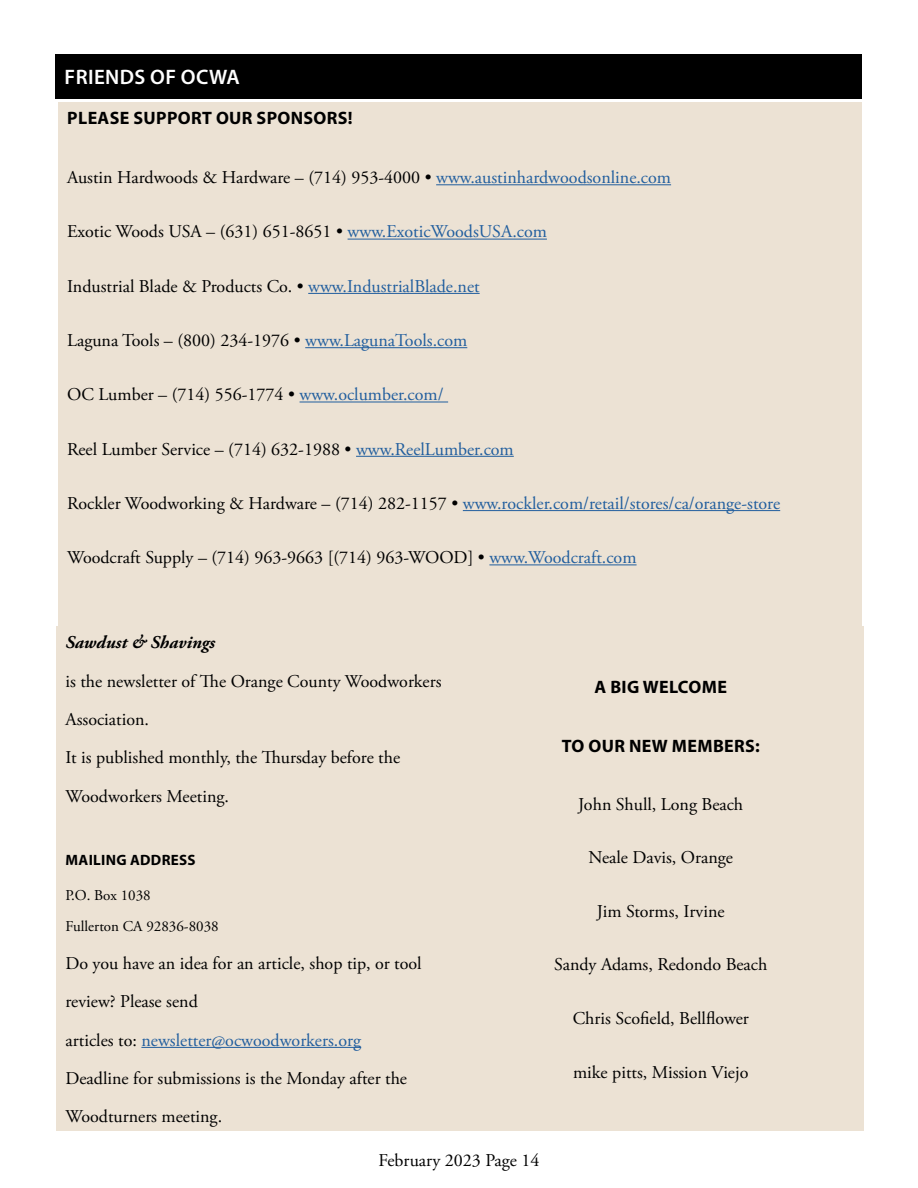
<style>
.page{position:relative;width:918px;height:1188px;background:#fff}
.page>*{position:absolute;margin:0;border:0;box-sizing:border-box;transform-origin:0 0}
.t1{font:600 21px "Myriad Pro";letter-spacing:.02em;color:#fff}
.t2{font:18px/38.2px "Adobe Garamond Pro";color:#000}
.t3{font:18px "Adobe Garamond Pro";color:#215e9e}
.t4{font:700 18px "Myriad Pro";letter-spacing:.02em;color:#000}
.t5{font:italic 700 18px "Adobe Garamond Pro";color:#000}
.t6{font:15px/30.8px "Adobe Garamond Pro";color:#000}
.t7{font:700 15px "Myriad Pro";letter-spacing:.02em;color:#000}
.s1{color:#215e9e}
.s2{color:#000}
</style>
<div class="page">
<div style="left:55px;top:54px;width:807px;height:45px;background:#000"></div>
<div style="left:58px;top:102px;width:804px;height:524px;background:#ece2d4"></div>
<hr style="left:436px;top:184px;width:235px;height:1px;background:#215e9e">
<hr style="left:348px;top:239px;width:199px;height:1px;background:#215e9e">
<hr style="left:308px;top:293px;width:172px;height:1px;background:#215e9e">
<hr style="left:305px;top:347px;width:162px;height:1px;background:#215e9e">
<hr style="left:300px;top:402px;width:148px;height:1px;background:#215e9e">
<hr style="left:356px;top:456px;width:158px;height:1px;background:#215e9e">
<hr style="left:463px;top:510px;width:317px;height:1px;background:#215e9e">
<hr style="left:489px;top:564px;width:148px;height:1px;background:#215e9e">
<div style="left:57px;top:626px;width:401px;height:505px;background:#ece2d4"></div>
<hr style="left:141px;top:1047px;width:220px;height:1px;background:#215e9e">
<div style="left:458px;top:626px;width:405px;height:505px;background:#ece2d4"></div>
<p class="t1" style="left:65px;top:64px;width:177px">FRIENDS OF OCWA</p>
<p class="t4" style="left:67px;top:106px;width:287px">PLEASE SUPPORT OUR SPONSORS!</p>
<p class="t2" style="left:67px;top:159px;width:605px">Austin Hardwoods &amp; Hardware – (714) 953-4000 • <span class="s1">www.austinhardwoodsonline.com</span></p>
<p class="t2" style="left:67px;top:213px;width:481px">Exotic Woods USA – (631) 651-8651 • <span class="s1">www.ExoticWoodsUSA.com</span></p>
<p class="t2" style="left:67px;top:267px;width:414px">Industrial Blade &amp; Products Co. • <span class="s1">www.IndustrialBlade.net</span></p>
<p class="t2" style="left:67px;top:322px;width:402px">Laguna Tools – (800) 234-1976 • <span class="s1">www.LagunaTools.com</span></p>
<p class="t2" style="left:67px;top:376px;width:378px">OC Lumber – (714) 556-1774 • <span class="s1">www.oclumber.com/</span></p>
<p class="t2" style="left:67px;top:430px;width:448px">Reel Lumber Service – (714) 632-1988 • <span class="s1">www.ReelLumber.com</span></p>
<p class="t3" style="left:67px;top:492px;width:715px"><span class="s2">Rockler Woodworking &amp; Hardware – (714) 282-1157 •</span> www.rockler.com/retail/stores/ca/orange-store</p>
<p class="t2" style="left:67px;top:539px;width:571px">Woodcraft Supply – (714) 963-9663 [(714) 963-WOOD] • <span class="s1">www.Woodcraft.com</span></p>
<p class="t5" style="left:66px;top:632px;width:151px">Sawdust &amp; Shavings</p>
<p class="t2" style="left:66px;top:663px;width:377px">is the newsletter of The Orange County Woodworkers Association.<br>It is published monthly, the Thursday before the Woodworkers Meeting.</p>
<p class="t7" style="left:66px;top:850px;width:132px">MAILING ADDRESS</p>
<p class="t6" style="left:66px;top:880px;width:155px">P.O. Box 1038<br>Fullerton CA 92836-8038</p>
<p class="t2" style="left:66px;top:945px;width:358px">Do you have an idea for an article, shop tip, or tool review? Please send<br>articles to: <span class="s1">newsletter@ocwoodworkers.org </span>Deadline for submissions is the Monday after the Woodturners meeting.</p>
<p class="t2" style="left:378px;top:1142px;width:163px">February 2023 Page 14</p>
<p class="t4" style="left:595px;top:676px;width:134px">A BIG WELCOME</p>
<p class="t4" style="left:562px;top:734px;width:200px">TO OUR NEW MEMBERS:</p>
<p class="t2" style="left:578px;top:785px;width:166px">John Shull, Long Beach</p>
<p class="t2" style="left:589px;top:839px;width:146px">Neale Davis, Orange</p>
<p class="t2" style="left:597px;top:893px;width:129px">Jim Storms, Irvine</p>
<p class="t2" style="left:554px;top:946px;width:215px">Sandy Adams, Redondo Beach</p>
<p class="t2" style="left:573px;top:1000px;width:178px">Chris Scofield, Bellflower</p>
<p class="t2" style="left:573px;top:1053px;width:177px">mike pitts, Mission Viejo</p>
</div>
